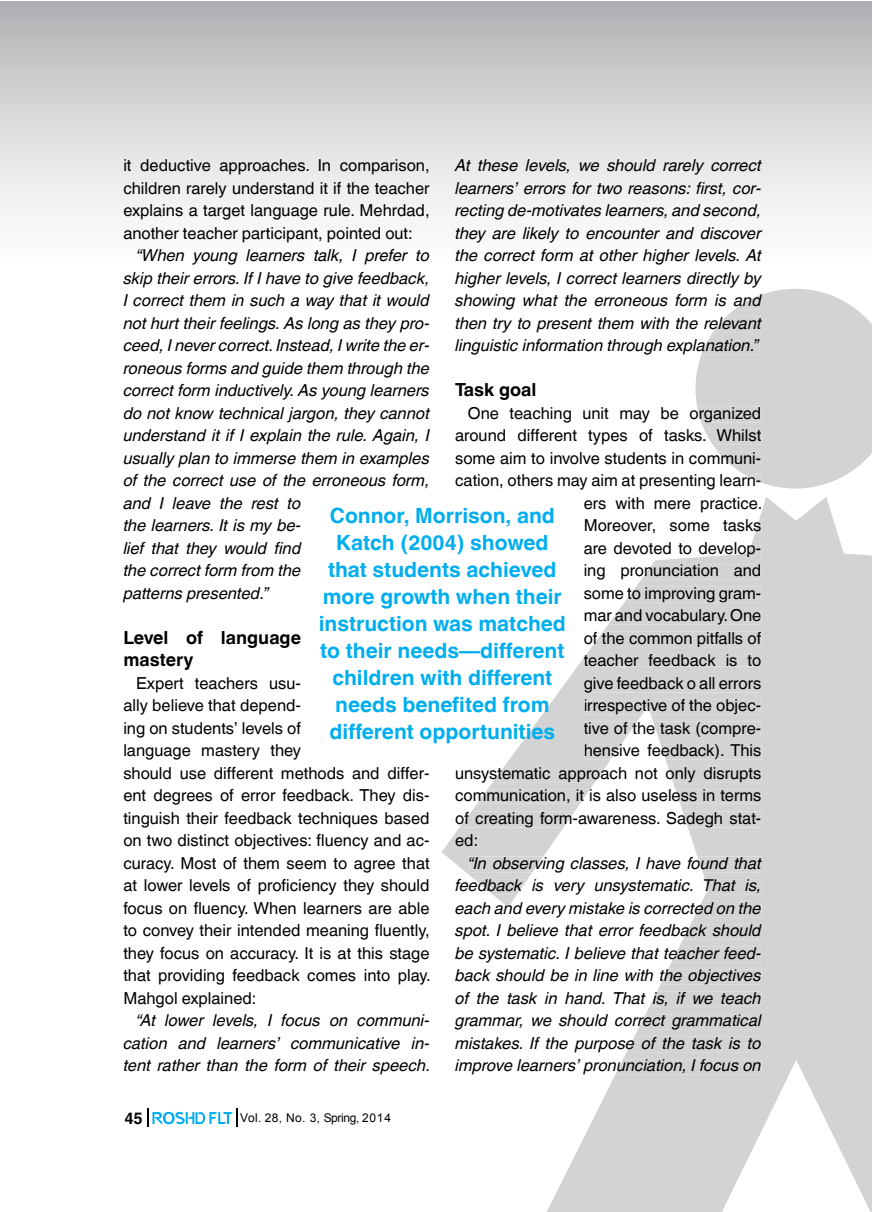
<style>
.page{position:relative;width:872px;height:1212px;background:#fff}
.page>*{position:absolute;margin:0;border:0;box-sizing:border-box;transform-origin:0 0}
.t1{font:700 21px/27px "Helvetica World";color:#00aeef;text-align:center}
.t2{font:700 18px/22.5px "Helvetica World";color:#000}
.t3{font:italic 16.5px/22.5px "Helvetica World";color:#000;text-align:justify}
.t4{font:16.5px/22.5px "Helvetica World";color:#000;text-align:justify}
.t5{font:700 16.2px "Helvetica World";color:#000}
.t6{font:12px "Arial";letter-spacing:.005em;color:#000}
</style>
<div class="page">
<div style="left:0;top:1px;width:872px;height:273px;background:linear-gradient(to bottom,#b2b4b6,#fff)"></div>
<svg style="left:695px;top:289px;width:177px;height:199px"></svg>
<svg style="left:442px;top:497px;width:430px;height:715px"></svg>
<svg style="left:755px;top:519px;width:6px;height:14px"></svg>
<svg style="left:700px;top:542px;width:60px;height:15px"></svg>
<svg style="left:641px;top:564px;width:120px;height:16px;background:#d4d6d6"></svg>
<div style="left:624px;top:587px;width:136px;height:15px;background:#d1d3d4"></div>
<svg style="left:608px;top:609px;width:153px;height:16px;background:#d3d5d6"></svg>
<div style="left:591px;top:632px;width:170px;height:15px;background:#d1d3d4"></div>
<div style="left:584px;top:654px;width:177px;height:12px;background:#d1d3d4"></div>
<div style="left:584px;top:677px;width:177px;height:15px;background:#d1d3d4"></div>
<svg style="left:585px;top:699px;width:175px;height:16px;background:#d2d4d5"></svg>
<svg style="left:584px;top:721px;width:176px;height:16px;background:#d7d9da"></svg>
<svg style="left:585px;top:744px;width:176px;height:15px"></svg>
<svg style="left:493px;top:767px;width:268px;height:15px"></svg>
<svg style="left:477px;top:789px;width:284px;height:14px"></svg>
<svg style="left:460px;top:811px;width:300px;height:16px"></svg>
<div style="left:456px;top:834px;width:21px;height:12px;background:#d1d3d4"></div>
<svg style="left:469px;top:857px;width:293px;height:15px"></svg>
<svg style="left:474px;top:879px;width:287px;height:16px"></svg>
<svg style="left:501px;top:902px;width:260px;height:15px"></svg>
<svg style="left:683px;top:924px;width:79px;height:15px"></svg>
<svg style="left:671px;top:947px;width:90px;height:15px"></svg>
<svg style="left:660px;top:969px;width:101px;height:16px;background:#d4d5d6"></svg>
<div style="left:649px;top:992px;width:112px;height:14px;background:#d1d3d4"></div>
<svg style="left:637px;top:1014px;width:125px;height:16px;background:#d3d5d6"></svg>
<div style="left:626px;top:1037px;width:135px;height:15px;background:#d1d3d4"></div>
<div style="left:615px;top:1059px;width:146px;height:15px;background:#d1d3d4"></div>
<svg style="left:148px;top:1108px;width:89px;height:19px"></svg>
<p class="t4" style="left:123px;top:154px;width:308px">it deductive approaches. In comparison, children rarely understand it if the teacher explains a target language rule. Mehrdad, another teacher participant, pointed out:</p>
<p class="t3" style="left:123px;top:244px;width:308px;text-align:left;text-indent:13px">“When young learners talk, I prefer to skip their errors. If I have to give feedback, I correct them in such a way that it would not hurt their feelings. As long as they pro&shy;ceed, I never correct. Instead, I write the er&shy;roneous forms and guide them through the correct form inductively. As young learners do not know technical jargon, they cannot understand it if I explain the rule. Again, I usually plan to immerse them in examples of the correct use of the erroneous form, and I leave the rest to<br>the learners. It is my be-<br>lief that they would find<br>the correct form from the<br>patterns presented.”</p>
<p class="t2" style="left:123px;top:626px;width:179px">Level of language mastery</p>
<p class="t4" style="left:123px;top:672px;width:309px;text-align:left;text-indent:13px">Expert teachers usu-<br>ally believe that depend-<br>ing on students’ levels of<br>language mastery they<br>should use different methods and differ&shy;ent degrees of error feedback. They dis&shy;tinguish their feedback techniques based on two distinct objectives: fluency and ac&shy;curacy. Most of them seem to agree that at lower levels of proficiency they should focus on fluency. When learners are able to convey their intended meaning fluently, they focus on accuracy. It is at this stage that providing feedback comes into play.<br>Mahgol explained:</p>
<p class="t3" style="left:123px;top:1009px;width:309px;text-indent:13px">“At lower levels, I focus on communi&shy;cation and learners’ communicative in&shy;tent rather than the form of their speech.</p>
<p class="t3" style="left:455px;top:154px;width:308px">At these levels, we should rarely correct learners’ errors for two reasons: first, cor&shy;recting de-motivates learners, and second, they are likely to encounter and discover the correct form at other higher levels. At higher levels, I correct learners directly by</p>
<p class="t3" style="left:455px;top:289px;width:308px">showing what the erroneous form is and then try to present them with the relevant linguistic information through explanation.”</p>
<p class="t2" style="left:455px;top:379px;width:83px">Task goal</p>
<p class="t4" style="left:530px;top:424px;width:11px">f</p>
<p class="t4" style="left:455px;top:402px;width:308px;text-indent:13px">One teaching unit may be organized around different types of tasks. Whilst some aim to involve students in communi&shy;cation, others may aim at presenting learn-</p>
<p class="t4" style="left:583px;top:514px;width:179px">Moreover, some tasks</p>
<p class="t4" style="left:583px;top:537px;width:179px">are devoted to develop-</p>
<p class="t4" style="left:583px;top:559px;width:179px">ing pronunciation and</p>
<p class="t4" style="left:583px;top:582px;width:179px">some to improving gram-</p>
<p class="t4" style="left:583px;top:604px;width:179px">mar and vocabulary. One</p>
<p class="t4" style="left:583px;top:627px;width:179px">of the common pitfalls of</p>
<p class="t4" style="left:583px;top:649px;width:179px">teacher feedback is to</p>
<p class="t4" style="left:583px;top:672px;width:179px">give feedback o all errors</p>
<p class="t4" style="left:583px;top:694px;width:179px">irrespective of the objec-</p>
<p class="t4" style="left:583px;top:717px;width:179px">tive of the task (compre-</p>
<p class="t4" style="left:583px;top:739px;width:179px">hensive feedback). This</p>
<p class="t4" style="left:455px;top:762px;width:308px">unsystematic approach not only disrupts</p>
<p class="t4" style="left:455px;top:784px;width:308px">communication, it is also useless in terms</p>
<p class="t4" style="left:455px;top:807px;width:308px">of creating form-awareness. Sadegh stat-</p>
<p class="t4" style="left:455px;top:829px;width:25px">ed:</p>
<p class="t3" style="left:455px;top:852px;width:308px;text-indent:13px">“In observing classes, I have found that feedback is very unsystematic. That is, each and every mistake is corrected on the spot. I believe that error feedback should be systematic. I believe that teacher feed&shy;back should be in line with the objectives of the task in hand. That is, if we teach grammar, we should correct grammatical mistakes. If the purpose of the task is to improve learners’ pronunciation, I focus on</p>
<p class="t4" style="left:583px;top:492px;width:180px">ers with mere practice.</p>
<p class="t1" style="left:319px;top:502px;width:249px">Connor, Morrison, and<br>Katch (2004) showed that students achieved more growth when their instruction was matched to their needs—different children with different needs benefited from different opportunities</p>
<p class="t5" style="left:124px;top:1108px;width:20px">45</p>
<p class="t6" style="left:240px;top:1110px;width:152px">Vol. 28, No. 3, Spring, 2014</p>
</div>
